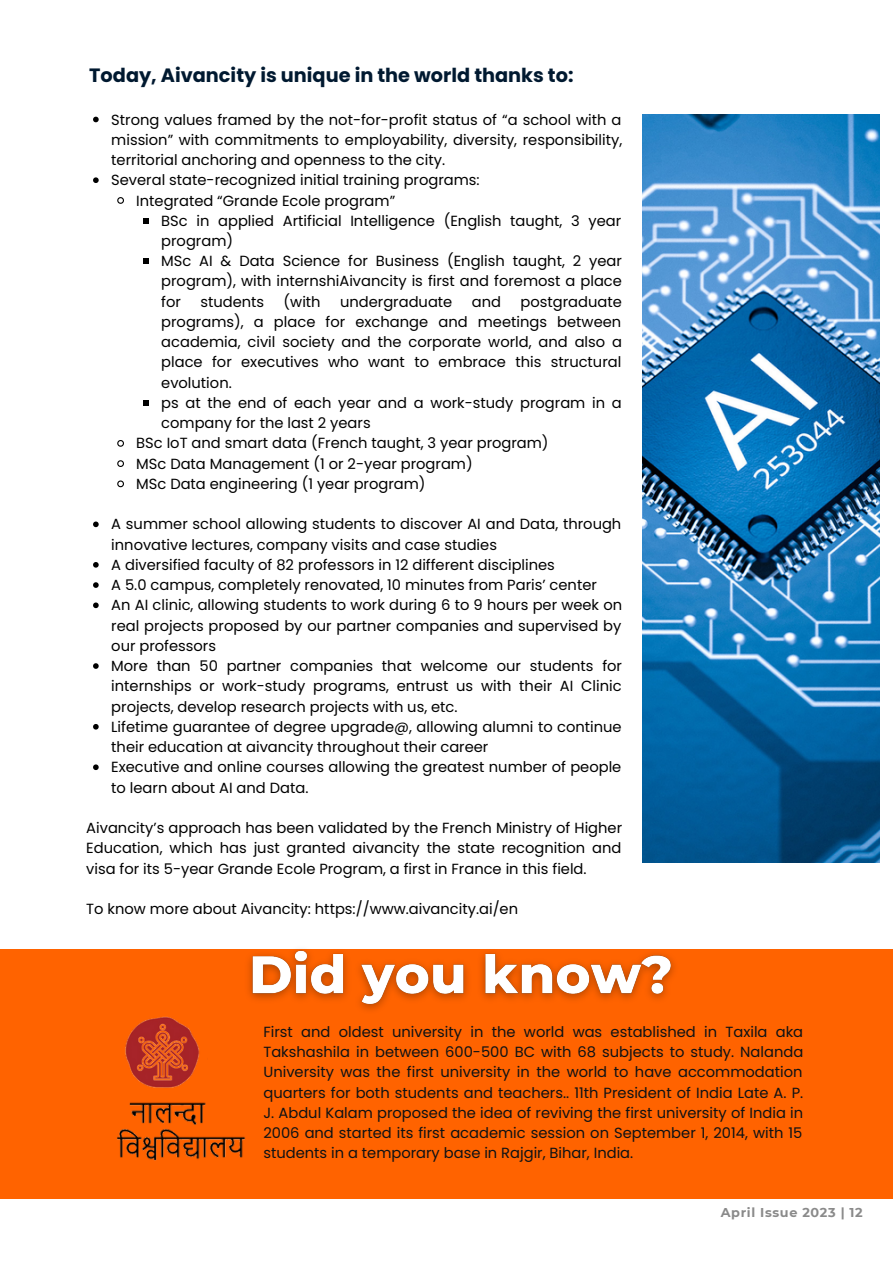
<style>
.page{position:relative;width:893px;height:1264px;background:#fff}
.page>*{position:absolute;margin:0;border:0;box-sizing:border-box;transform-origin:0 0}
.t1{font:700 19.35px "Poppins";color:#001930}
.t2{font:14.7px/20.2px "Poppins";color:#000}
.t3{font:14.7px/20.2px "Poppins";color:#0e1215;text-align:justify}
.t4{font:700 12.75px "Montserrat";letter-spacing:.05em;color:#8a8a8a}
</style>
<div class="page">
<img style="left:642px;top:115px;width:237px;height:747px">
<div style="left:0;top:948px;width:892px;height:250px;background:#ff6300"></div>
<img style="left:125px;top:1016px;width:75px;height:45px">
<svg style="left:93px;top:117px;width:6px;height:5px"></svg>
<svg style="left:93px;top:177px;width:6px;height:6px"></svg>
<svg style="left:117px;top:197px;width:7px;height:7px"></svg>
<svg style="left:144px;top:218px;width:5px;height:5px"></svg>
<svg style="left:144px;top:258px;width:5px;height:6px"></svg>
<svg style="left:144px;top:400px;width:5px;height:6px"></svg>
<svg style="left:117px;top:440px;width:7px;height:7px"></svg>
<svg style="left:117px;top:460px;width:7px;height:7px"></svg>
<svg style="left:117px;top:480px;width:7px;height:8px"></svg>
<svg style="left:93px;top:521px;width:6px;height:6px"></svg>
<svg style="left:93px;top:562px;width:6px;height:5px"></svg>
<svg style="left:93px;top:582px;width:6px;height:6px"></svg>
<svg style="left:93px;top:602px;width:6px;height:6px"></svg>
<svg style="left:93px;top:663px;width:6px;height:6px"></svg>
<svg style="left:93px;top:724px;width:6px;height:5px"></svg>
<svg style="left:93px;top:764px;width:6px;height:6px"></svg>
<img style="left:117px;top:1061px;width:129px;height:100px">
<img style="left:236px;top:948px;width:451px;height:62px">
<h1 class="t1" style="left:89px;top:62px;width:486px">Today, Aivancity is unique in the world thanks to:</h1>
<p class="t2" style="left:111px;top:109px;width:511px">Strong values framed by the not-for-profit status of “a school with a</p>
<p class="t2" style="left:111px;top:129px;width:512px">mission” with commitments to employability, diversity, responsibility,</p>
<p class="t2" style="left:111px;top:150px;width:335px">territorial anchoring and openness to the city.</p>
<p class="t2" style="left:111px;top:170px;width:370px">Several state-recognized initial training programs:</p>
<p class="t2" style="left:136px;top:190px;width:260px">Integrated “Grande Ecole program”</p>
<p class="t2" style="left:161px;top:210px;width:461px">BSc in applied Artificial Intelligence (English taught, 3 year</p>
<p class="t2" style="left:161px;top:231px;width:73px">program)</p>
<p class="t2" style="left:161px;top:251px;width:462px">MSc AI &amp; Data Science for Business (English taught, 2 year</p>
<p class="t2" style="left:161px;top:271px;width:462px">program), with internshiAivancity is first and foremost a place</p>
<p class="t2" style="left:161px;top:291px;width:21px">for</p>
<p class="t2" style="left:200px;top:291px;width:65px">students</p>
<p class="t2" style="left:283px;top:291px;width:39px">(with</p>
<p class="t2" style="left:340px;top:291px;width:114px">undergraduate</p>
<p class="t2" style="left:472px;top:291px;width:31px">and</p>
<p class="t2" style="left:520px;top:291px;width:103px">postgraduate</p>
<p class="t2" style="left:161px;top:312px;width:461px">programs), a place for exchange and meetings between</p>
<p class="t2" style="left:161px;top:332px;width:462px">academia, civil society and the corporate world, and also a</p>
<p class="t2" style="left:161px;top:352px;width:461px">place for executives who want to embrace this structural</p>
<p class="t2" style="left:161px;top:372px;width:72px">evolution.</p>
<p class="t2" style="left:161px;top:392px;width:462px">ps at the end of each year and a work-study program in a</p>
<p class="t2" style="left:161px;top:413px;width:211px">company for the last 2 years</p>
<p class="t2" style="left:136px;top:433px;width:414px">BSc IoT and smart data (French taught, 3 year program)</p>
<p class="t2" style="left:136px;top:453px;width:338px">MSc Data Management (1 or 2-year program)</p>
<p class="t2" style="left:136px;top:473px;width:291px">MSc Data engineering (1 year program)</p>
<p class="t2" style="left:111px;top:514px;width:512px">A summer school allowing students to discover AI and Data, through innovative lectures, company visits and case studies<br>A diversified faculty of 82 professors in 12 different disciplines<br>A 5.0 campus, completely renovated, 10 minutes from Paris’ center<br>An AI clinic, allowing students to work during 6 to 9 hours per week on real projects proposed by our partner companies and supervised by our professors<br>More than 50 partner companies that welcome our students for internships or work-study programs, entrust us with their AI Clinic projects, develop research projects with us, etc.<br>Lifetime guarantee of degree upgrade@, allowing alumni to continue their education at aivancity throughout their career<br>Executive and online courses allowing the greatest number of people to learn about AI and Data.</p>
<p class="t2" style="left:86px;top:817px;width:537px;text-align:justify">Aivancity’s approach has been validated by the French Ministry of Higher Education, which has just granted aivancity the state recognition and visa for its 5-year Grande Ecole Program, a first in France in this field.</p>
<p class="t2" style="left:86px;top:898px;width:433px">To know more about Aivancity: https://www.aivancity.ai/en</p>
<p class="t3" style="left:263px;top:1021px;width:541px">First and oldest university in the world was established in Taxila aka Takshashila in between 600-500 BC with 68 subjects to study. Nalanda University was the first university in the world to have accommodation quarters for both students and teachers.. 11th President of India Late A. P.<br>J. Abdul Kalam proposed the idea of reviving the first university of India in 2006 and started its first academic session on September 1, 2014, with 15 students in a temporary base in Rajgir, Bihar, India.</p>
<p class="t4" style="left:720px;top:1204px;width:143px">April Issue 2023 | 12</p>
</div>
